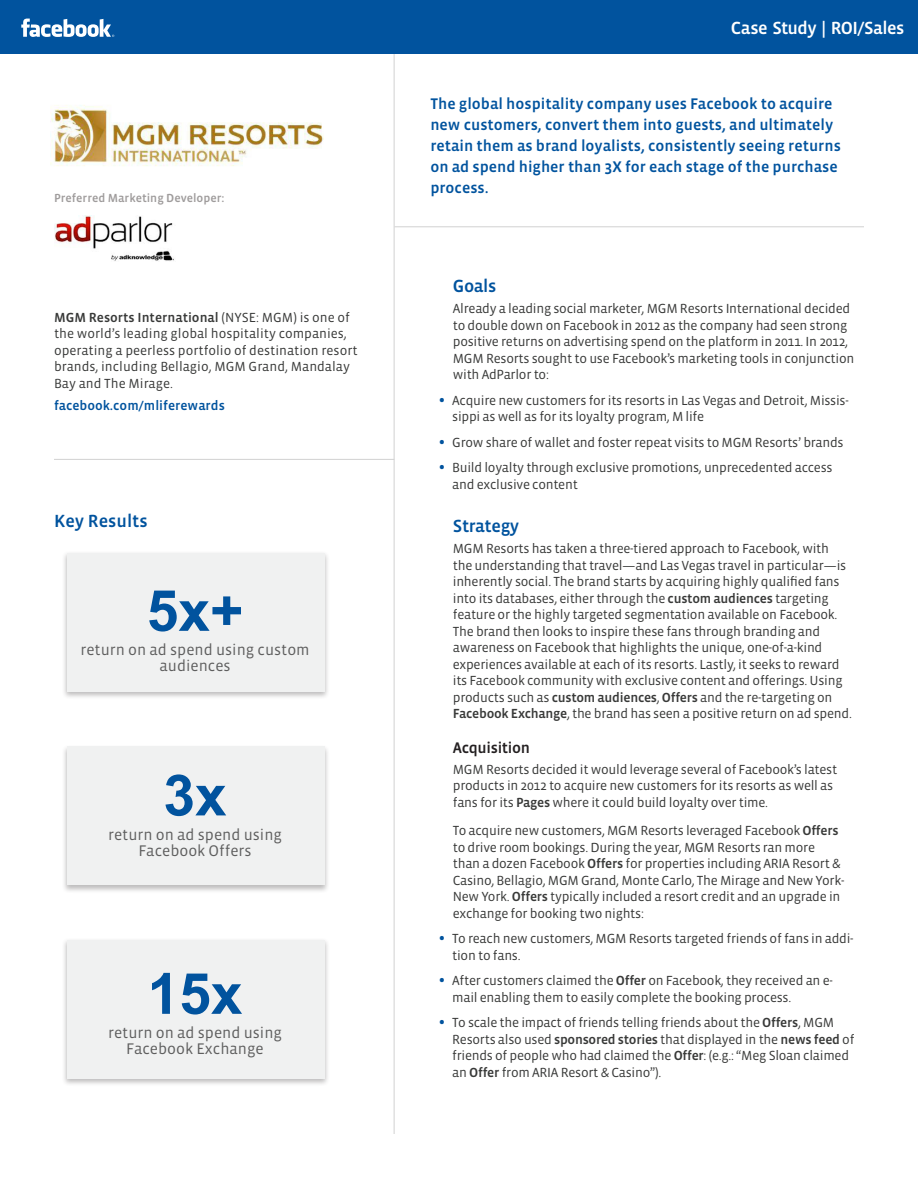
<style>
.page{position:relative;width:918px;height:1188px;background:#fff}
.page>*{position:absolute;margin:0;border:0;box-sizing:border-box;transform-origin:0 0}
.Sidebar_List{font:700 57px "Arial";color:#01539e}
.Header_Bar_Text{font:500 18px "Vista Sans OT";letter-spacing:-.03em;color:#fff}
.Headlines{font:500 18px "Vista Sans OT";letter-spacing:-.02em;color:#01539e}
.Sidebar_link{font:500 18px "Vista Sans OT";color:#01539e}
.Sidebar_link-2{font:500 15.75px/21px "Vista Sans OT";color:#01539e}
.Sidebar_List-2{font:15.75px/16.2px "Vista Sans OT";color:#5e5e5e;text-align:center}
.Headlines-2{font:500 15.75px "Vista Sans OT";letter-spacing:-.02em;color:#231f20}
.Body_copy{font:13.5px/16.5px "Vista Sans OT";letter-spacing:-.02em;color:#383938}
.Body_copy-2{font:13.5px/16.5px "Vista Sans OT";color:#383938}
.Sidebar_link-3{font:500 13.5px "Vista Sans OT";color:#01539e}
.Sidebar_link-4{font:500 12px "Vista Sans OT";color:#9f9c9c}
.s1{font-weight:500}
.s2{font-weight:700;font-size:18px;color:#01539e}
</style>
<div class="page">
<hr style="left:394px;top:31px;width:1px;height:1103px;background:#d1d1d1">
<div style="left:0;top:0;width:918px;height:54px;background:#01539e"></div>
<svg style="left:21px;top:19px;width:93px;height:18px"></svg>
<div style="left:62px;top:551px;width:268px;height:149px;background:#231f20;opacity:.3"></div>
<div style="left:67px;top:553px;width:258px;height:139px;background:#f0f1f1"></div>
<div style="left:62px;top:744px;width:268px;height:150px;background:#231f20;opacity:.3"></div>
<div style="left:67px;top:746px;width:258px;height:139px;background:#f0f1f1"></div>
<div style="left:62px;top:938px;width:268px;height:149px;background:#231f20;opacity:.3"></div>
<div style="left:67px;top:940px;width:258px;height:138px;background:#f0f1f1"></div>
<img style="left:51px;top:105px;width:273px;height:61px">
<hr style="left:54px;top:459px;width:340px;height:1px;background:#d1d1d1">
<hr style="left:394px;top:226px;width:470px;height:1px;background:#d1d1d1">
<img style="left:54px;top:215px;width:120px;height:46px">
<p class="Sidebar_link-4" style="left:54px;top:192px;width:172px">Preferred Marketing Developer:</p>
<p class="Body_copy-2" style="left:54px;top:309px;width:305px"><span class="s1">MGM Resorts International</span> (NYSE: MGM) is one of the world’s leading global hospitality companies, operating a peerless portfolio of destination resort brands, including Bellagio, MGM Grand, Mandalay Bay and The Mirage.</p>
<p class="Sidebar_link-3" style="left:54px;top:399px;width:172px">facebook.com/mliferewards</p>
<p class="Sidebar_link" style="left:54px;top:511px;width:95px">Key Results</p>
<p class="Sidebar_List" style="left:147px;top:573px;width:98px">5x+</p>
<p class="Sidebar_List-2" style="left:80px;top:642px;width:231px">return on ad spend using custom audiences</p>
<p class="Sidebar_List" style="left:163px;top:757px;width:65px">3x</p>
<p class="Sidebar_List-2" style="left:108px;top:827px;width:175px">return on ad spend using<br>Facebook Offers</p>
<p class="Sidebar_List" style="left:148px;top:956px;width:97px">15x</p>
<p class="Sidebar_List-2" style="left:108px;top:1025px;width:175px">return on ad spend using<br>Facebook Exchange</p>
<p class="Header_Bar_Text" style="left:731px;top:18px;width:175px">Case Study | ROI/Sales</p>
<p class="Sidebar_link-2" style="left:430px;top:93px;width:412px">The global hospitality company uses Facebook to acquire new customers, convert them into guests, and ultimately retain them as brand loyalists, consistently seeing returns on ad spend higher than 3X for each stage of the purchase process.</p>
<p class="Headlines" style="left:453px;top:277px;width:45px">Goals</p>
<p class="Body_copy" style="left:453px;top:301px;width:403px">Already a leading social marketer, MGM Resorts International decided to double down on Facebook in 2012 as the company had seen strong positive returns on advertising spend on the platform in 2011. In 2012, MGM Resorts sought to use Facebook’s marketing tools in conjunction with AdParlor to:</p>
<p class="Body_copy" style="left:452px;top:392px;width:398px;text-indent:-14px"><span class="s2">•</span> Acquire new customers for its resorts in Las Vegas and Detroit, Missis&shy;sippi as well as for its loyalty program, M life</p>
<p class="Body_copy" style="left:439px;top:434px;width:406px"><span class="s2">•</span> Grow share of wallet and foster repeat visits to MGM Resorts’ brands</p>
<p class="Body_copy" style="left:452px;top:460px;width:382px;text-indent:-14px"><span class="s2">•</span> Build loyalty through exclusive promotions, unprecedented access and exclusive content</p>
<p class="Headlines" style="left:453px;top:517px;width:68px">Strategy</p>
<p class="Body_copy" style="left:453px;top:541px;width:401px">MGM Resorts has taken a three-tiered approach to Facebook, with the understanding that travel—and Las Vegas travel in particular—is inherently social. The brand starts by acquiring highly qualified fans into its databases, either through the <span class="s1">custom audiences</span> targeting feature or the highly targeted segmentation available on Facebook.<br>The brand then looks to inspire these fans through branding and awareness on Facebook that highlights the unique, one-of-a-kind experiences available at each of its resorts. Lastly, it seeks to reward its Facebook community with exclusive content and offerings. Using products such as <span class="s1">custom audiences</span>, <span class="s1">Offers</span> and the re-targeting on <span class="s1">Facebook Exchange</span>, the brand has seen a positive return on ad spend.</p>
<p class="Headlines-2" style="left:453px;top:739px;width:79px">Acquisition</p>
<p class="Body_copy" style="left:453px;top:761px;width:386px">MGM Resorts decided it would leverage several of Facebook’s latest products in 2012 to acquire new customers for its resorts as well as fans for its <span class="s1">Pages</span> where it could build loyalty over time.</p>
<p class="Body_copy" style="left:453px;top:823px;width:393px">To acquire new customers, MGM Resorts leveraged Facebook <span class="s1">Offers </span>to drive room bookings. During the year, MGM Resorts ran more than a dozen Facebook <span class="s1">Offers</span> for properties including ARIA Resort &amp; Casino, Bellagio, MGM Grand, Monte Carlo, The Mirage and New York-New York. <span class="s1">Offers</span> typically included a resort credit and an upgrade in exchange for booking two nights:</p>
<p class="Body_copy" style="left:452px;top:931px;width:403px;text-indent:-14px"><span class="s2">•</span> To reach new customers, MGM Resorts targeted friends of fans in addi&shy;tion to fans.</p>
<p class="Body_copy" style="left:452px;top:973px;width:382px;text-indent:-14px"><span class="s2">•</span> After customers claimed the <span class="s1">Offer</span> on Facebook, they received an e&shy;mail enabling them to easily complete the booking process.</p>
<p class="Body_copy" style="left:452px;top:1015px;width:404px;text-indent:-13px"><span class="s2">•</span> To scale the impact of friends telling friends about the <span class="s1">Offers</span>, MGM Resorts also used <span class="s1">sponsored stories</span> that displayed in the <span class="s1">news feed</span> of friends of people who had claimed the <span class="s1">Offer</span>: (e.g.: “Meg Sloan claimed an <span class="s1">Offer</span> from ARIA Resort &amp; Casino”).</p>
</div>
